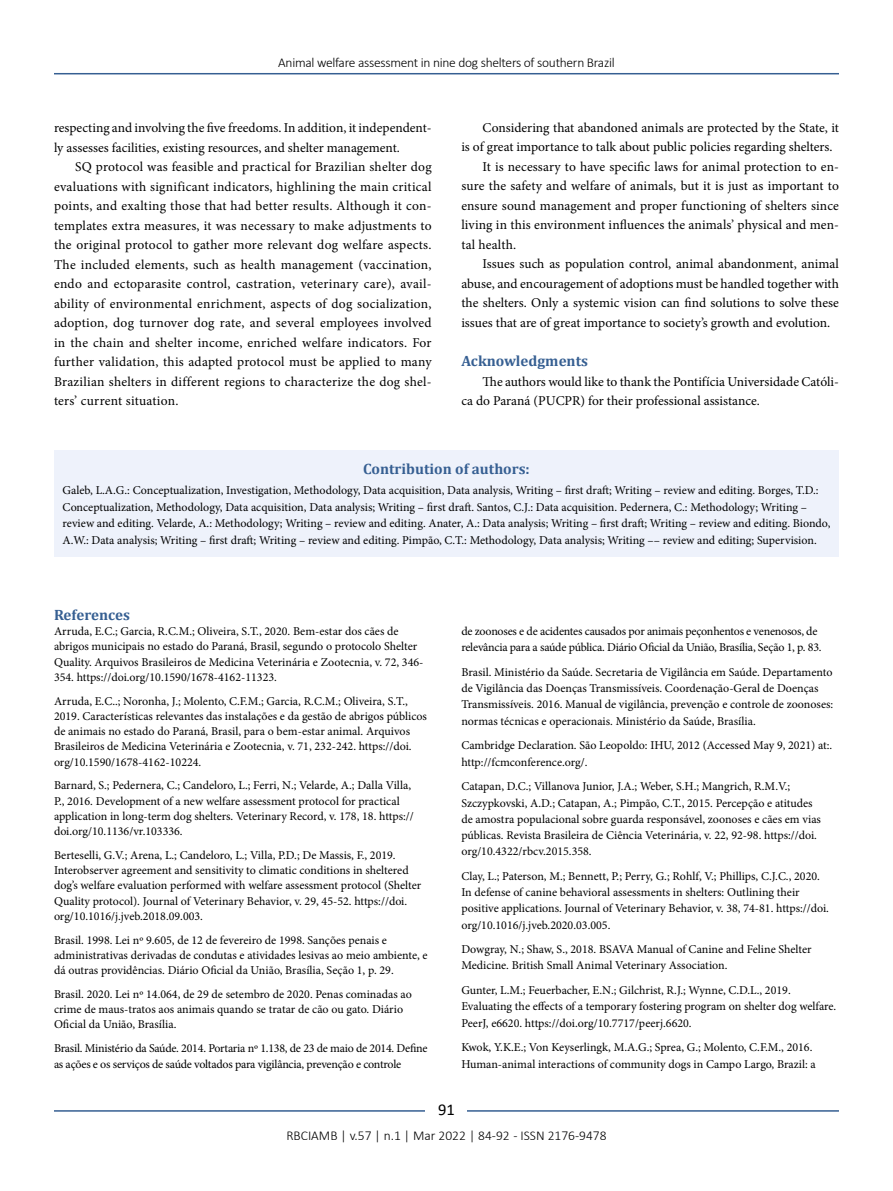
<style>
.page{position:relative;width:893px;height:1191px;background:#fff}
.page>*{position:absolute;margin:0;border:0;box-sizing:border-box;transform-origin:0 0}
.t1{font:16.5px "Calibri";color:#000}
.t2{font:700 15px "Cambria";color:#365f92}
.t3{font:13.5px/19.5px "Minion Pro";color:#000}
.t4{font:300 13.5px "Calibri";letter-spacing:-.02em;color:#000}
.t5{font:300 13.5px "Calibri";color:#000}
.t6{font:12px/15.3px "Minion Pro";color:#000}
.t7{font:12px/15.3px "Minion Pro";letter-spacing:-.02em;color:#000}
</style>
<div class="page">
<hr style="left:54px;top:73px;width:785px;height:1px;background:#365f92">
<hr style="left:54px;top:1110px;width:785px;height:1px;background:#365f92">
<div style="left:426px;top:1096px;width:41px;height:26px;background:#fff"></div>
<div style="left:54px;top:450px;width:785px;height:106px;background:#eef2fb"></div>
<p class="t4" style="left:278px;top:54px;width:338px">Animal welfare assessment in nine dog shelters of southern Brazil</p>
<p class="t3" style="left:54px;top:118px;width:379px">respecting and involving the five freedoms. In addition, it independent&shy;ly assesses facilities, existing resources, and shelter management.</p>
<p class="t3" style="left:54px;top:157px;width:379px;text-align:justify;text-indent:21px">SQ protocol was feasible and practical for Brazilian shelter dog evaluations with significant indicators, highlining the main critical points, and exalting those that had better results. Although it con&shy;templates extra measures, it was necessary to make adjustments to the original protocol to gather more relevant dog welfare aspects.<br>The included elements, such as health management (vaccination, endo and ectoparasite control, castration, veterinary care), avail&shy;ability of environmental enrichment, aspects of dog socialization, adoption, dog turnover dog rate, and several employees involved in the chain and shelter income, enriched welfare indicators. For further validation, this adapted protocol must be applied to many Brazilian shelters in different regions to characterize the dog shel&shy;ters’ current situation.</p>
<p class="t3" style="left:483px;top:118px;width:358px">Considering that abandoned animals are protected by the State, it</p>
<p class="t3" style="left:461px;top:137px;width:373px">is of great importance to talk about public policies regarding shelters.</p>
<p class="t3" style="left:483px;top:157px;width:358px">It is necessary to have specific laws for animal protection to en-</p>
<p class="t3" style="left:461px;top:176px;width:379px">sure the safety and welfare of animals, but it is just as important to</p>
<p class="t3" style="left:461px;top:196px;width:379px">ensure sound management and proper functioning of shelters since</p>
<p class="t3" style="left:461px;top:215px;width:379px">living in this environment influences the animals’ physical and men-</p>
<p class="t3" style="left:461px;top:235px;width:56px">tal health.</p>
<p class="t3" style="left:483px;top:254px;width:358px">Issues such as population control, animal abandonment, animal</p>
<p class="t3" style="left:461px;top:274px;width:379px">abuse, and encouragement of adoptions must be handled together with</p>
<p class="t3" style="left:461px;top:293px;width:379px">the shelters. Only a systemic vision can find solutions to solve these</p>
<p class="t3" style="left:461px;top:313px;width:370px">issues that are of great importance to society’s growth and evolution.</p>
<p class="t2" style="left:461px;top:350px;width:128px">Acknowledgments</p>
<p class="t3" style="left:461px;top:372px;width:379px;text-indent:21px">The authors would like to thank the Pontifícia Universidade Católi&shy;ca do Paraná (PUCPR) for their professional assistance.</p>
<p class="t2" style="left:363px;top:458px;width:168px">Contribution of authors:</p>
<p class="t6" style="left:63px;top:482px;width:769px;line-height:16.5px">Galeb, L.A.G.: Conceptualization, Investigation, Methodology, Data acquisition, Data analysis, Writing – first draft; Writing – review and editing. Borges, T.D.:<br>Conceptualization, Methodology, Data acquisition, Data analysis; Writing – first draft. Santos, C.J.: Data acquisition. Pedernera, C.: Methodology; Writing – review and editing. Velarde, A.: Methodology; Writing – review and editing. Anater, A.: Data analysis; Writing – first draft; Writing – review and editing. Biondo, A.W.: Data analysis; Writing – first draft; Writing – review and editing. Pimpão, C.T.: Methodology, Data analysis; Writing –– review and editing; Supervision.</p>
<p class="t2" style="left:54px;top:604px;width:77px">References</p>
<p class="t6" style="left:54px;top:623px;width:371px">Arruda, E.C.; Garcia, R.C.M.; Oliveira, S.T., 2020. Bem-estar dos cães de abrigos municipais no estado do Paraná, Brasil, segundo o protocolo Shelter Quality. Arquivos Brasileiros de Medicina Veterinária e Zootecnia, v. 72, 346- 354. https://doi.org/10.1590/1678-4162-11323.</p>
<p class="t6" style="left:54px;top:693px;width:375px">Arruda, E.C..; Noronha, J.; Molento, C.F.M.; Garcia, R.C.M.; Oliveira, S.T., 2019. Características relevantes das instalações e da gestão de abrigos públicos de animais no estado do Paraná, Brasil, para o bem-estar animal. Arquivos Brasileiros de Medicina Veterinária e Zootecnia, v. 71, 232-242. https://doi. org/10.1590/1678-4162-10224.</p>
<p class="t6" style="left:54px;top:778px;width:361px">Barnard, S.; Pedernera, C.; Candeloro, L.; Ferri, N.; Velarde, A.; Dalla Villa, P., 2016. Development of a new welfare assessment protocol for practical application in long-term dog shelters. Veterinary Record, v. 178, 18. https:// doi.org/10.1136/vr.103336.</p>
<p class="t6" style="left:54px;top:847px;width:369px">Berteselli, G.V.; Arena, L.; Candeloro, L.; Villa, P.D.; De Massis, F., 2019.<br>Interobserver agreement and sensitivity to climatic conditions in sheltered dog’s welfare evaluation performed with welfare assessment protocol (Shelter Quality protocol). Journal of Veterinary Behavior, v. 29, 45-52. https://doi. org/10.1016/j.jveb.2018.09.003.</p>
<p class="t6" style="left:54px;top:932px;width:375px">Brasil. 1998. Lei nº 9.605, de 12 de fevereiro de 1998. Sanções penais e administrativas derivadas de condutas e atividades lesivas ao meio ambiente, e dá outras providências. Diário Oficial da União, Brasília, Seção 1, p. 29.</p>
<p class="t6" style="left:54px;top:986px;width:359px">Brasil. 2020. Lei nº 14.064, de 29 de setembro de 2020. Penas cominadas ao crime de maus-tratos aos animais quando se tratar de cão ou gato. Diário<br>Oficial da União, Brasília.</p>
<p class="t7" style="left:54px;top:1040px;width:375px">Brasil. Ministério da Saúde. 2014. Portaria nº 1.138, de 23 de maio de 2014. Define as ações e os serviços de saúde voltados para vigilância, prevenção e controle</p>
<p class="t7" style="left:461px;top:623px;width:362px;line-height:16.2px">de zoonoses e de acidentes causados por animais peçonhentos e venenosos, de relevância para a saúde pública. Diário Oficial da União, Brasília, Seção 1, p. 83.</p>
<p class="t6" style="left:461px;top:664px;width:373px;line-height:16.2px">Brasil. Ministério da Saúde. Secretaria de Vigilância em Saúde. Departamento de Vigilância das Doenças Transmissíveis. Coordenação-Geral de Doenças Transmissíveis. 2016. Manual de vigilância, prevenção e controle de zoonoses: normas técnicas e operacionais. Ministério da Saúde, Brasília.</p>
<p class="t6" style="left:461px;top:737px;width:372px;line-height:16.2px">Cambridge Declaration. São Leopoldo: IHU, 2012 (Accessed May 9, 2021) at:. http://fcmconference.org/.</p>
<p class="t6" style="left:461px;top:778px;width:361px;line-height:16.2px">Catapan, D.C.; Villanova Junior, J.A.; Weber, S.H.; Mangrich, R.M.V.; Szczypkovski, A.D.; Catapan, A.; Pimpão, C.T., 2015. Percepção e atitudes de amostra populacional sobre guarda responsável, zoonoses e cães em vias públicas. Revista Brasileira de Ciência Veterinária, v. 22, 92-98. https://doi. org/10.4322/rbcv.2015.358.</p>
<p class="t6" style="left:461px;top:868px;width:369px;line-height:16.2px">Clay, L.; Paterson, M.; Bennett, P.; Perry, G.; Rohlf, V.; Phillips, C.J.C., 2020.<br>In defense of canine behavioral assessments in shelters: Outlining their positive applications. Journal of Veterinary Behavior, v. 38, 74-81. https://doi. org/10.1016/j.jveb.2020.03.005.</p>
<p class="t6" style="left:461px;top:941px;width:352px;line-height:16.2px">Dowgray, N.; Shaw, S., 2018. BSAVA Manual of Canine and Feline Shelter<br>Medicine. British Small Animal Veterinary Association.</p>
<p class="t6" style="left:461px;top:982px;width:376px;line-height:16.2px">Gunter, L.M.; Feuerbacher, E.N.; Gilchrist, R.J.; Wynne, C.D.L., 2019.<br>Evaluating the effects of a temporary fostering program on shelter dog welfare.<br>PeerJ, e6620. https://doi.org/10.7717/peerj.6620.</p>
<p class="t6" style="left:461px;top:1039px;width:356px;line-height:16.2px">Kwok, Y.K.E.; Von Keyserlingk, M.A.G.; Sprea, G.; Molento, C.F.M., 2016.<br>Human-animal interactions of community dogs in Campo Largo, Brazil: a</p>
<h1 class="t1" style="left:438px;top:1098px;width:18px">91</h1>
<p class="t5" style="left:286px;top:1126px;width:322px">RBCIAMB | v.57 | n.1 | Mar 2022 | 84-92 - ISSN 2176-9478</p>
</div>
